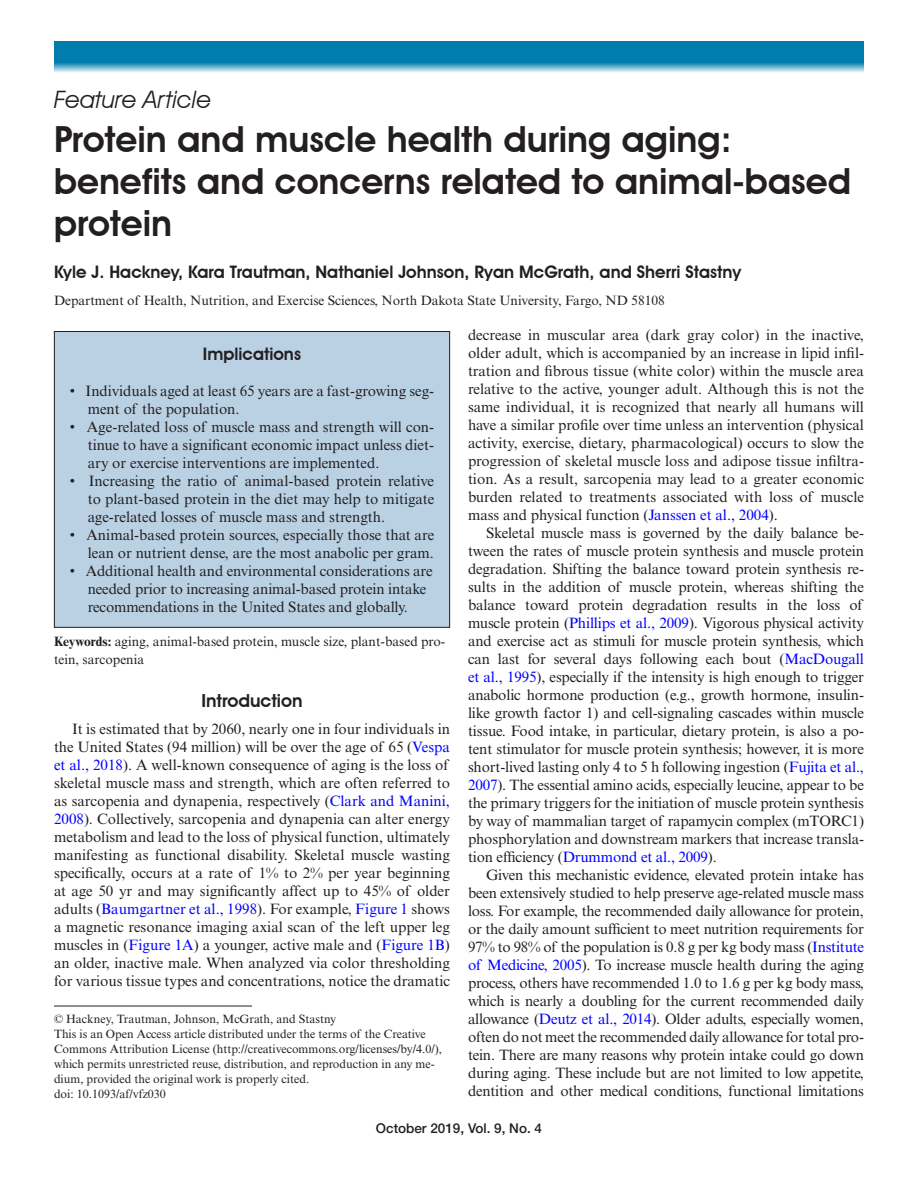
<style>
.page{position:relative;width:918px;height:1188px;background:#fff}
.page>*{position:absolute;margin:0;border:0;box-sizing:border-box;transform-origin:0 0}
.t1{font:600 36px/42px "Avant Garde IT Cby BT";color:#231f20}
.t2{font:italic 24px "Avant Garde IT Cby BT";color:#231f20}
.t3{font:600 18px "Avant Garde IT Cby BT";color:#231f20}
.t4{font:600 17.25px "Avant Garde IT Cby BT";color:#231f20}
.t5{font:15px/18px "Times New Roman MT Std";color:#231f20;text-align:justify}
.t6{font:13.5px/18px "Times New Roman MT Std";color:#231f20}
.t7{font:500 13.5px "Helvetica Neue LT Std";color:#231f20}
.t8{font:12px/15px "Times New Roman MT Std";color:#231f20}
.s1{font-weight:700}
.s2{color:#00f}
</style>
<div class="page">
<svg style="left:54px;top:41px;width:810px;height:31px;fill:#007cad"></svg>
<hr style="left:54px;top:1006px;width:198px;height:1px;background:#231f20">
<div style="left:54px;top:332px;width:396px;height:295px;background:#bad1e4"></div>
<div style="left:54px;top:331px;width:396px;height:297px;border:1px solid #231f20"></div>
<h2 class="t2" style="left:54px;top:85px;width:158px">Feature Article</h2>
<h1 class="t1" style="left:54px;top:118px;width:798px">Protein and muscle health during aging: benefits and concerns related to animal-based protein</h1>
<p class="t4" style="left:54px;top:261px;width:689px">Kyle J. Hackney, Kara Trautman, Nathaniel Johnson, Ryan McGrath, and Sherri Stastny</p>
<p class="t6" style="left:54px;top:291px;width:613px">Department of Health, Nutrition, and Exercise Sciences, North Dakota State University, Fargo, ND 58108</p>
<p class="t4" style="left:203px;top:343px;width:100px">Implications</p>
<p class="t5" style="left:88px;top:382px;width:348px;text-indent:-18px">• Individuals aged at least 65 years are a fast-growing seg&shy;ment of the population.</p>
<p class="t5" style="left:88px;top:418px;width:348px;text-indent:-18px">• Age-related loss of muscle mass and strength will con&shy;tinue to have a significant economic impact unless diet&shy;ary or exercise interventions are implemented.</p>
<p class="t5" style="left:88px;top:472px;width:348px;text-indent:-18px">• Increasing the ratio of animal-based protein relative to plant-based protein in the diet may help to mitigate age-related losses of muscle mass and strength.</p>
<p class="t5" style="left:70px;top:526px;width:366px;text-align:right">• Animal-based protein sources, especially those that are lean or nutrient dense, are the most anabolic per gram.</p>
<p class="t5" style="left:88px;top:562px;width:346px;text-align:left;text-indent:-18px">• Additional health and environmental considerations are needed prior to increasing animal-based protein intake recommendations in the United States and globally.</p>
<p class="t6" style="left:54px;top:632px;width:393px"><span class="s1">Keywords:</span> aging, animal-based protein, muscle size, plant-based pro&shy;tein, sarcopenia</p>
<p class="t3" style="left:201px;top:690px;width:103px">Introduction</p>
<p class="t5" style="left:54px;top:720px;width:398px;text-indent:18px">It is estimated that by 2060, nearly one in four individuals in the United States (94 million) will be over the age of 65 (<span class="s2">Vespa et al., 2018</span>). A well-known consequence of aging is the loss of skeletal muscle mass and strength, which are often referred to as sarcopenia and dynapenia, respectively (<span class="s2">Clark and Manini, 2008</span>). Collectively, sarcopenia and dynapenia can alter energy metabolism and lead to the loss of physical function, ultimately manifesting as functional disability. Skeletal muscle wasting specifically, occurs at a rate of 1% to 2% per year beginning at age 50 yr and may significantly affect up to 45% of older adults (<span class="s2">Baumgartner et al., 1998</span>). For example, <span class="s2">Figure 1</span> shows a magnetic resonance imaging axial scan of the left upper leg muscles in (<span class="s2">Figure 1A</span>) a younger, active male and (<span class="s2">Figure 1B</span>) an older, inactive male. When analyzed via color thresholding for various tissue types and concentrations, notice the dramatic</p>
<p class="t8" style="left:54px;top:1011px;width:390px">© Hackney, Trautman, Johnson, McGrath, and Stastny<br>This is an Open Access article distributed under the terms of the Creative Commons Attribution License (http://creativecommons.org/licenses/by/4.0/), which permits unrestricted reuse, distribution, and reproduction in any me&shy;dium, provided the original work is properly cited.<br>doi: 10.1093/af/vfz030</p>
<p class="t5" style="left:468px;top:326px;width:398px">decrease in muscular area (dark gray color) in the inactive, older adult, which is accompanied by an increase in lipid infil&shy;tration and fibrous tissue (white color) within the muscle area relative to the active, younger adult. Although this is not the same individual, it is recognized that nearly all humans will have a similar profile over time unless an intervention (physical activity, exercise, dietary, pharmacological) occurs to slow the progression of skeletal muscle loss and adipose tissue infiltra&shy;tion. As a result, sarcopenia may lead to a greater economic burden related to treatments associated with loss of muscle mass and physical function (<span class="s2">Janssen et al., 2004</span>).</p>
<p class="t5" style="left:468px;top:524px;width:398px;text-indent:18px">Skeletal muscle mass is governed by the daily balance be&shy;tween the rates of muscle protein synthesis and muscle protein degradation. Shifting the balance toward protein synthesis re&shy;sults in the addition of muscle protein, whereas shifting the balance toward protein degradation results in the loss of muscle protein (<span class="s2">Phillips et al., 2009</span>). Vigorous physical activity and exercise act as stimuli for muscle protein synthesis, which can last for several days following each bout (<span class="s2">MacDougall et al., 1995</span>), especially if the intensity is high enough to trigger anabolic hormone production (e.g., growth hormone, insulin&shy;like growth factor 1) and cell-signaling cascades within muscle tissue. Food intake, in particular, dietary protein, is also a po&shy;tent stimulator for muscle protein synthesis; however, it is more short-lived lasting only 4 to 5 h following ingestion (<span class="s2">Fujita et al., 2007</span>). The essential amino acids, especially leucine, appear to be the primary triggers for the initiation of muscle protein synthesis by way of mammalian target of rapamycin complex (mTORC1) phosphorylation and downstream markers that increase transla&shy;tion efficiency (<span class="s2">Drummond et al., 2009</span>).</p>
<p class="t5" style="left:468px;top:866px;width:398px;text-indent:18px">Given this mechanistic evidence, elevated protein intake has been extensively studied to help preserve age-related muscle mass loss. For example, the recommended daily allowance for protein, or the daily amount sufficient to meet nutrition requirements for 97% to 98% of the population is 0.8 g per kg body mass (<span class="s2">Institute of Medicine, 2005</span>). To increase muscle health during the aging process, others have recommended 1.0 to 1.6 g per kg body mass, which is nearly a doubling for the current recommended daily allowance (<span class="s2">Deutz et al., 2014</span>). Older adults, especially women, often do not meet the recommended daily allowance for total pro&shy;tein. There are many reasons why protein intake could go down during aging. These include but are not limited to low appetite, dentition and other medical conditions, functional limitations</p>
<p class="t7" style="left:376px;top:1120px;width:168px">October 2019, Vol. 9, No. 4</p>
</div>
